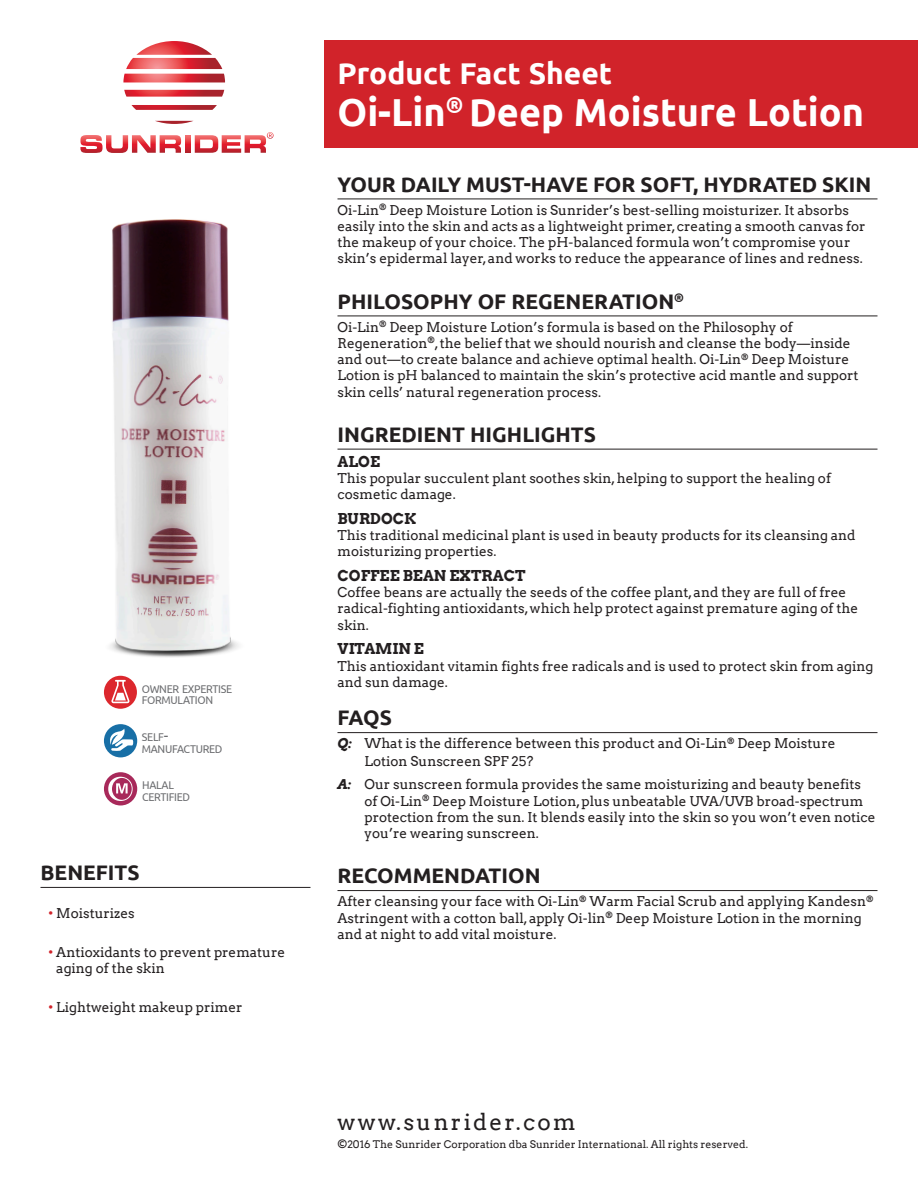
<style>
.page{position:relative;width:918px;height:1188px;background:#fff}
.page>*{position:absolute;margin:0;border:0;box-sizing:border-box;transform-origin:0 0}
.t1{font:700 39px "Ubuntu";color:#fff}
.t2{font:700 30px "Ubuntu";color:#fff}
.t3{font:22.5px "Arvo";letter-spacing:.1em;color:#231f20}
.t4{font:700 21px "Ubuntu";color:#231f20}
.t5{font:700 15px "Arvo";color:#231f20}
.t6{font:13.5px/16.2px "Arvo";color:#231f20}
.t7{font:11.25px/11.4px "Ubuntu";letter-spacing:-.03em;color:#6c6d70;scale:.95 1}
.t8{font:10.5px "Arvo";color:#231f20}
.s1{font-size:16.05px}
.s2{color:#d1232a}
.s3{font-weight:700;font-style:italic}
</style>
<div class="page">
<img style="left:110px;top:219px;width:129px;height:438px">
<hr style="left:40px;top:887px;width:270px;height:1px;background:#231f20">
<hr style="left:338px;top:199px;width:540px;height:1px;background:#231f20">
<hr style="left:338px;top:316px;width:540px;height:1px;background:#231f20">
<hr style="left:338px;top:449px;width:540px;height:1px;background:#231f20">
<hr style="left:338px;top:732px;width:540px;height:1px;background:#231f20">
<hr style="left:338px;top:890px;width:540px;height:1px;background:#231f20">
<div style="left:324px;top:40px;width:594px;height:108px;background:#d1232a"></div>
<svg style="left:123px;top:41px;width:102px;height:41px"></svg>
<svg style="left:124px;top:90px;width:100px;height:7px"></svg>
<svg style="left:131px;top:105px;width:86px;height:5px"></svg>
<svg style="left:155px;top:121px;width:38px;height:3px"></svg>
<svg style="left:80px;top:135px;width:101px;height:18px"></svg>
<svg style="left:185px;top:135px;width:6px;height:18px"></svg>
<svg style="left:195px;top:132px;width:79px;height:21px"></svg>
<div style="left:104px;top:676px;width:33px;height:33px;background:#dc272d;border-radius:50%"></div>
<svg style="left:111px;top:680px;width:19px;height:23px"></svg>
<div style="left:104px;top:724px;width:33px;height:33px;background:#186fa6;border-radius:50%"></div>
<svg style="left:108px;top:729px;width:26px;height:22px"></svg>
<div style="left:104px;top:772px;width:33px;height:34px;background:#a8295a;border-radius:50%"></div>
<svg style="left:108px;top:777px;width:25px;height:24px"></svg>
<p class="t7" style="left:142px;top:683px;width:97px">OWNER EXPERTISE<br>FORMULATION</p>
<p class="t7" style="left:142px;top:731px;width:86px">SELF<span class="s1">-<br></span>MANUFACTURED</p>
<p class="t7" style="left:142px;top:779px;width:52px">HALAL<br>CERTIFIED</p>
<p class="t4" style="left:40px;top:860px;width:101px">BENEFITS</p>
<p class="t6" style="left:48px;top:905px;width:88px"><span class="s2">•</span> Moisturizes</p>
<p class="t6" style="left:56px;top:944px;width:230px;text-indent:-8px"><span class="s2">•</span> Antioxidants to prevent premature aging of the skin</p>
<p class="t6" style="left:48px;top:999px;width:196px"><span class="s2">•</span> Lightweight makeup primer</p>
<p class="t2" style="left:338px;top:55px;width:276px">Product Fact Sheet</p>
<p class="t1" style="left:338px;top:88px;width:528px">Oi-Lin<sup>®</sup> Deep Moisture Lotion</p>
<p class="t4" style="left:338px;top:172px;width:535px">YOUR DAILY MUST-HAVE FOR SOFT, HYDRATED SKIN</p>
<p class="t6" style="left:338px;top:202px;width:530px">Oi-Lin<sup>®</sup> Deep Moisture Lotion is Sunrider’s best-selling moisturizer. It absorbs easily into the skin and acts as a lightweight primer, creating a smooth canvas for the makeup of your choice. The pH-balanced formula won’t compromise your skin’s epidermal layer, and works to reduce the appearance of lines and redness.</p>
<p class="t4" style="left:338px;top:289px;width:348px">PHILOSOPHY OF REGENERATION<sup>®</sup></p>
<p class="t6" style="left:338px;top:319px;width:523px">Oi-Lin<sup>®</sup> Deep Moisture Lotion’s formula is based on the Philosophy of Regeneration<sup>®</sup>, the belief that we should nourish and cleanse the body—inside and out—to create balance and achieve optimal health. Oi-Lin<sup>®</sup> Deep Moisture Lotion is pH balanced to maintain the skin’s protective acid mantle and support skin cells’ natural regeneration process.</p>
<p class="t4" style="left:338px;top:422px;width:260px">INGREDIENT HIGHLIGHTS</p>
<p class="t5" style="left:338px;top:452px;width:44px">ALOE</p>
<p class="t6" style="left:338px;top:470px;width:495px">This popular succulent plant soothes skin, helping to support the healing of cosmetic damage.</p>
<p class="t5" style="left:338px;top:509px;width:80px">BURDOCK</p>
<p class="t6" style="left:338px;top:527px;width:520px">This traditional medicinal plant is used in beauty products for its cleansing and moisturizing properties.</p>
<p class="t5" style="left:338px;top:566px;width:190px">COFFEE BEAN EXTRACT</p>
<p class="t6" style="left:338px;top:584px;width:522px">Coffee beans are actually the seeds of the coffee plant, and they are full of free radical-fighting antioxidants, which help protect against premature aging of the skin.</p>
<p class="t5" style="left:338px;top:640px;width:88px">VITAMIN E</p>
<p class="t6" style="left:338px;top:658px;width:537px">This antioxidant vitamin fights free radicals and is used to protect skin from aging and sun damage.</p>
<p class="t4" style="left:338px;top:705px;width:56px">FAQS</p>
<p class="t6" style="left:365px;top:735px;width:472px;line-height:18px;text-indent:-27px"><span class="s3">Q:</span> What is the difference between this product and Oi-Lin<sup>®</sup> Deep Moisture<br>Lotion Sunscreen SPF 25?</p>
<p class="t6" style="left:365px;top:776px;width:513px;text-indent:-27px"><span class="s3">A:</span> Our sunscreen formula provides the same moisturizing and beauty benefits of Oi-Lin<sup>®</sup> Deep Moisture Lotion, plus unbeatable UVA/UVB broad-spectrum protection from the sun. It blends easily into the skin so you won’t even notice you’re wearing sunscreen.</p>
<p class="t4" style="left:338px;top:863px;width:205px">RECOMMENDATION</p>
<p class="t6" style="left:338px;top:893px;width:537px">After cleansing your face with Oi-Lin<sup>®</sup> Warm Facial Scrub and applying Kandesn<sup>®<br></sup>Astringent with a cotton ball, apply Oi-lin<sup>®</sup> Deep Moisture Lotion in the morning and at night to add vital moisture.</p>
<p class="t3" style="left:338px;top:1109px;width:240px">www.sunrider.com</p>
<p class="t8" style="left:338px;top:1138px;width:412px">©2016 The Sunrider Corporation dba Sunrider International. All rights reserved.</p>
</div>
